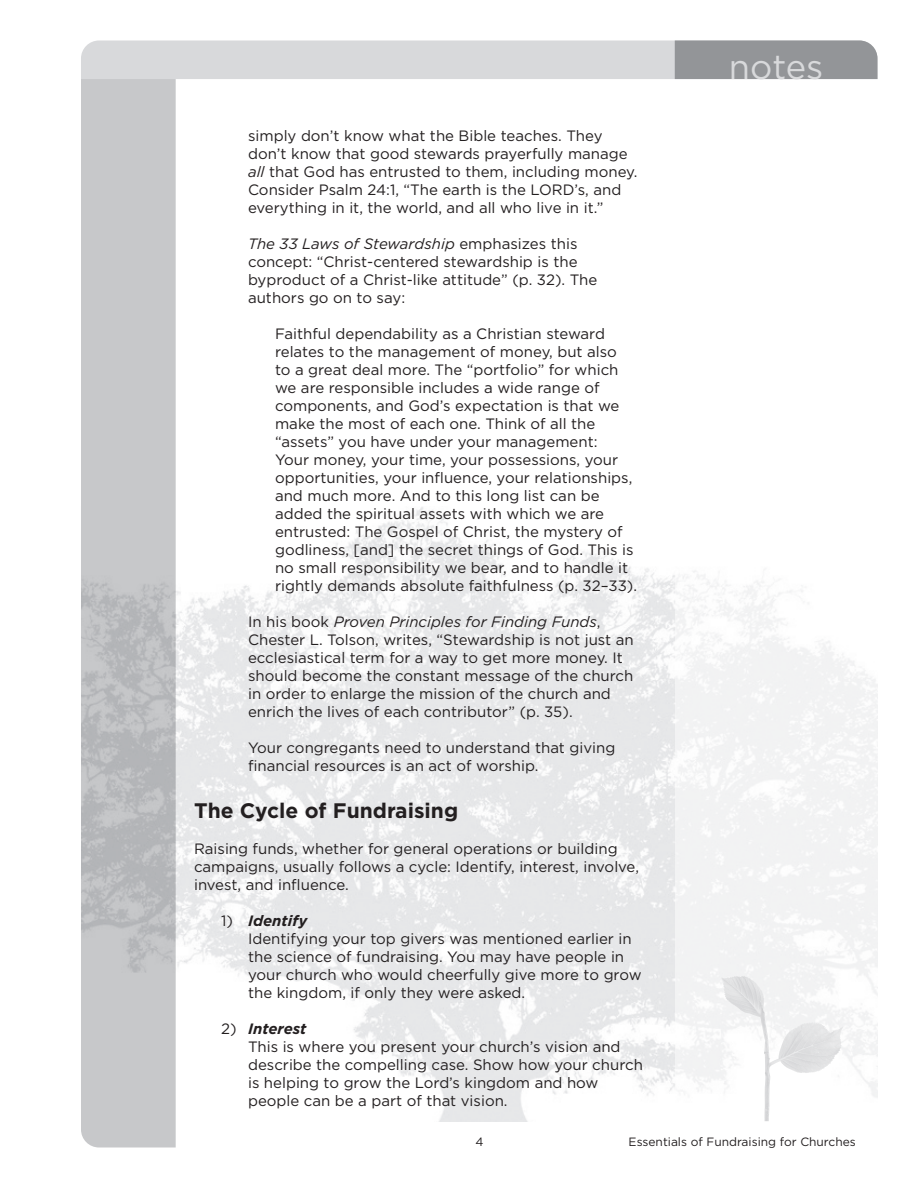
<style>
.page{position:relative;width:918px;height:1188px;background:#fff}
.page>*{position:absolute;margin:0;border:0;box-sizing:border-box;transform-origin:0 0}
.t1{font:34.5px "Gotham";color:#d8d9db}
.Heading_Text{font:700 21px "Gotham";color:#231f20}
.Body_Text{font:15px/18px "Gotham";color:#231f20}
.Body_Text-2{font:italic 700 15px "Gotham";color:#231f20}
.t2{font:12px "Gotham";color:#231f20}
.s1{font-style:italic}
.s2{font-weight:400;font-style:normal}
</style>
<div class="page">
<div style="left:81px;top:79px;width:95px;height:1068px;background:#c7c8ca"></div>
<img style="left:81px;top:506px;width:594px;height:615px">
<div style="left:675px;top:67px;width:203px;height:1054px;background:linear-gradient(to right,#f9f9fa,#fbfbfb)"></div>
<svg style="left:81px;top:40px;width:797px;height:39px;background:#c7c8ca"></svg>
<p class="Body_Text" style="left:248px;top:126px;width:391px">simply don’t know what the Bible teaches. They don’t know that good stewards prayerfully manage <span class="s1">all</span> that God has entrusted to them, including money.<br>Consider Psalm 24:1, “The earth is the LORD’s, and everything in it, the world, and all who live in it.”</p>
<p class="Body_Text" style="left:248px;top:234px;width:351px"><span class="s1">The 33 Laws of Stewardship</span> emphasizes this concept: “Christ-centered stewardship is the byproduct of a Christ-like attitude” (p. 32). The authors go on to say:</p>
<p class="Body_Text" style="left:275px;top:324px;width:364px">Faithful dependability as a Christian steward relates to the management of money, but also<br>to a great deal more. The “portfolio” for which we are responsible includes a wide range of components, and God’s expectation is that we make the most of each one. Think of all the “assets” you have under your management:<br>Your money, your time, your possessions, your opportunities, your influence, your relationships, and much more. And to this long list can be added the spiritual assets with which we are entrusted: The Gospel of Christ, the mystery of godliness, [and] the secret things of God. This is no small responsibility we bear, and to handle it rightly demands absolute faithfulness (p. 32–33).</p>
<p class="Body_Text" style="left:248px;top:612px;width:387px">In his book <span class="s1">Proven Principles for Finding Funds</span>, Chester L. Tolson, writes, “Stewardship is not just an ecclesiastical term for a way to get more money. It should become the constant message of the church in order to enlarge the mission of the church and enrich the lives of each contributor” (p. 35).</p>
<p class="Body_Text" style="left:248px;top:738px;width:369px">Your congregants need to understand that giving financial resources is an act of worship.</p>
<p class="Heading_Text" style="left:194px;top:799px;width:266px">The Cycle of Fundraising</p>
<p class="Body_Text" style="left:194px;top:840px;width:446px">Raising funds, whether for general operations or building campaigns, usually follows a cycle: Identify, interest, involve, invest, and influence.</p>
<p class="Body_Text-2" style="left:221px;top:913px;width:88px"><span class="s2">1)</span> Identify</p>
<p class="Body_Text" style="left:248px;top:930px;width:395px">Identifying your top givers was mentioned earlier in the science of fundraising. You may have people in your church who would cheerfully give more to grow the kingdom, if only they were asked.</p>
<p class="Body_Text-2" style="left:221px;top:1021px;width:87px"><span class="s2">2)</span> Interest</p>
<p class="Body_Text" style="left:248px;top:1038px;width:396px">This is where you present your church’s vision and describe the compelling case. Show how your church is helping to grow the Lord’s kingdom and how people can be a part of that vision.</p>
<h1 class="t1" style="left:729px;top:47px;width:96px">notes</h1>
<p class="t2" style="left:475px;top:1135px;width:10px">4</p>
<p class="t2" style="left:629px;top:1135px;width:229px">Essentials of Fundraising for Churches</p>
</div>
